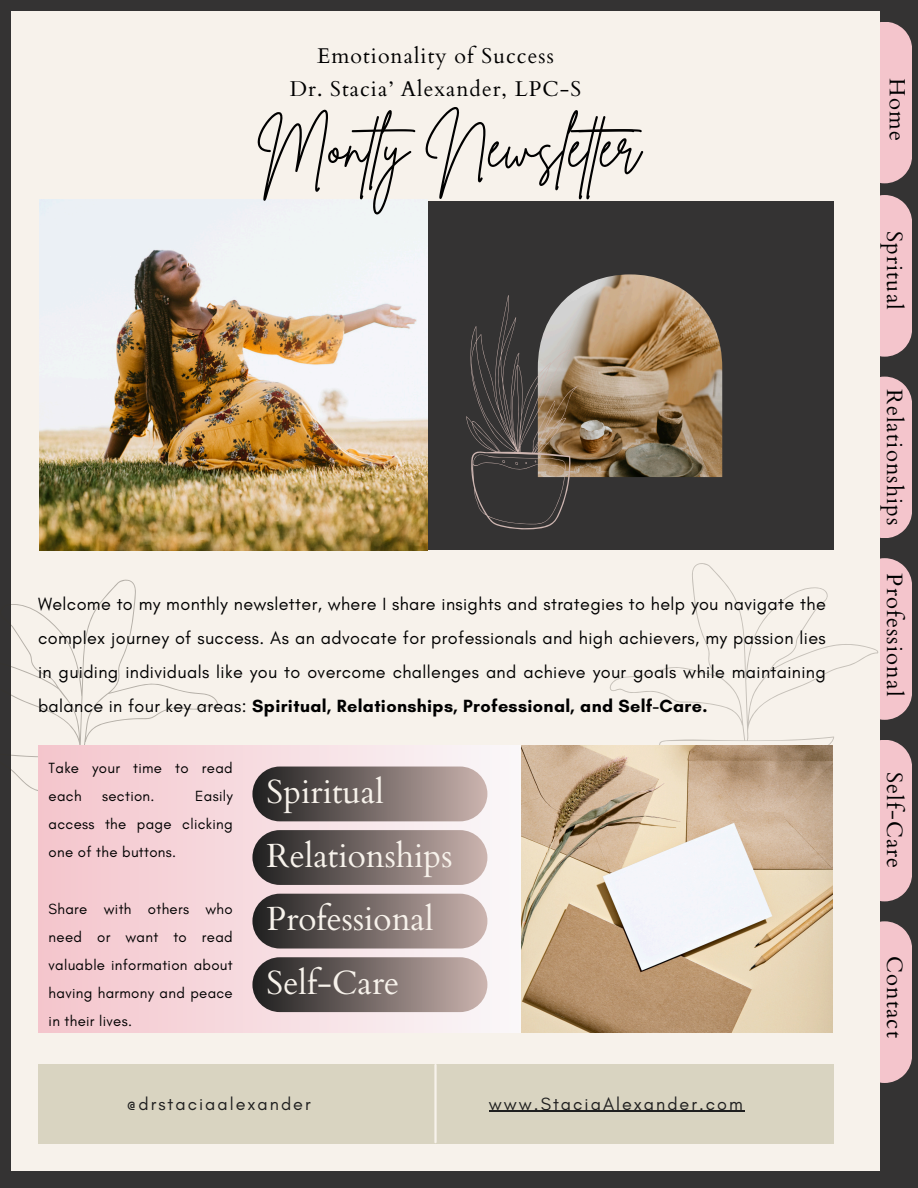
<style>
.page{position:relative;width:918px;height:1188px;background:#343333}
.page>*{position:absolute;margin:0;border:0;box-sizing:border-box;transform-origin:0 0}
.t1{font:56.7px "Brittany Signature";color:#000}
.t2{font:33.45px "Cardo";color:#f7f2eb}
.t3{font:22.05px "Cardo";letter-spacing:.05em;color:#000}
.t4{font:21.3px/33px "Cardo";letter-spacing:.05em;color:#000;text-align:center}
.t5{font:18px/33.8px "Glacial Indifference";letter-spacing:.02em;color:#000;text-align:justify}
.t6{font:18px "Glacial Indifference";letter-spacing:.11em;color:#1f1f1f}
.t7{font:15px/28.2px "Glacial Indifference";letter-spacing:.02em;color:#000;text-align:justify}
.s1{font-weight:700}
</style>
<div class="page">
<svg style="left:880px;top:195px;width:32px;height:162px;background:#e7bbc2"></svg>
<div style="left:880px;top:377px;width:32px;height:161px;background:#f4c5cc"></div>
<svg style="left:880px;top:558px;width:32px;height:162px;background:#e7bbc2"></svg>
<div style="left:880px;top:740px;width:32px;height:161px;background:#f4c5cc"></div>
<svg style="left:880px;top:921px;width:32px;height:162px;background:#e7bbc2"></svg>
<div style="left:880px;top:22px;width:32px;height:161px;background:#f4c5cc"></div>
<div style="left:11px;top:11px;width:869px;height:1159px;background:#f7f2eb"></div>
<div style="left:427px;top:201px;width:406px;height:349px;background:#343333"></div>
<svg style="left:11px;top:579px;width:207px;height:212px"></svg>
<div style="left:38px;top:746px;width:484px;height:287px;background:linear-gradient(to right,#f4c5cc,#f8f6f7)"></div>
<img style="left:570px;top:274px;width:152px;height:203px">
<div style="left:38px;top:1064px;width:795px;height:79px;background:#d9d4c1"></div>
<hr style="left:434px;top:1065px;width:3px;height:77px;background:#f7f2eb">
<svg style="left:609px;top:563px;width:270px;height:183px"></svg>
<img style="left:522px;top:746px;width:311px;height:287px">
<svg style="left:466px;top:295px;width:111px;height:235px"></svg>
<img style="left:39px;top:200px;width:388px;height:351px">
<div style="left:252px;top:767px;width:235px;height:54px;background:linear-gradient(to right,#202020,#cbb4ae);border-radius:27px"></div>
<div style="left:252px;top:830px;width:235px;height:55px;background:linear-gradient(to right,#222121,#cab3ae);border-radius:27px"></div>
<div style="left:252px;top:894px;width:235px;height:55px;background:linear-gradient(to right,#222122,#cab3ae);border-radius:27px"></div>
<div style="left:252px;top:957px;width:235px;height:55px;background:linear-gradient(to right,#222121,#cab3ae);border-radius:27px"></div>
<hr style="left:489px;top:1111px;width:256px;height:1px;background:#1f1f1f">
<p class="t4" style="left:290px;top:40px;width:293px">Emotionality of Success<br>Dr. Stacia’ Alexander, LPC-S</p>
<p class="t1" style="left:257px;top:110px;width:394px">Montly Newsleter</p>
<p class="t5" style="left:38px;top:587px;width:789px">Welcome to my monthly newsletter, where I share insights and strategies to help you navigate the complex journey of success. As an advocate for professionals and high achievers, my passion lies in guiding individuals like you to overcome challenges and achieve your goals while maintaining balance in four key areas: <span class="s1">Spiritual, Relationships, Professional, and Self-Care.</span></p>
<h4 class="t7" style="left:49px;top:754px;width:186px">Take your time to read each</h4>
<h4 class="t7" style="left:49px;top:782px;width:186px;text-indent:147px">Easily access the page clicking one of the buttons.</h4>
<h4 class="t7" style="left:102px;top:782px;width:54px">section.</h4>
<h3 class="t7" style="left:49px;top:894px;width:186px">Share with others who need or want to read valuable information about having harmony and peace in their lives.</h3>
<h2 class="t2" style="left:267px;top:770px;width:119px">Spiritual</h2>
<h2 class="t2" style="left:267px;top:833px;width:187px">Relationships</h2>
<h2 class="t2" style="left:267px;top:897px;width:168px">Professional</h2>
<h4 class="t2" style="left:267px;top:961px;width:134px">Self-Care</h4>
<p class="t6" style="left:127px;top:1093px;width:186px">@drstaciaalexander</p>
<h2 class="t6" style="left:489px;top:1093px;width:255px">www.StaciaAlexander.com</h2>
<h4 class="t3" style="left:912px;top:78px;width:64px;rotate:90deg">Home</h4>
<h1 class="t3" style="left:909px;top:231px;width:81px;rotate:90deg">Spritual</h1>
<p class="t3" style="left:909px;top:389px;width:138px;rotate:90deg">Relationships</p>
<p class="t3" style="left:909px;top:573px;width:124px;rotate:90deg">Professional</p>
<p class="t3" style="left:909px;top:772px;width:98px;rotate:90deg">Self-Care</p>
<p class="t3" style="left:909px;top:956px;width:83px;rotate:90deg">Contact</p>
</div>
